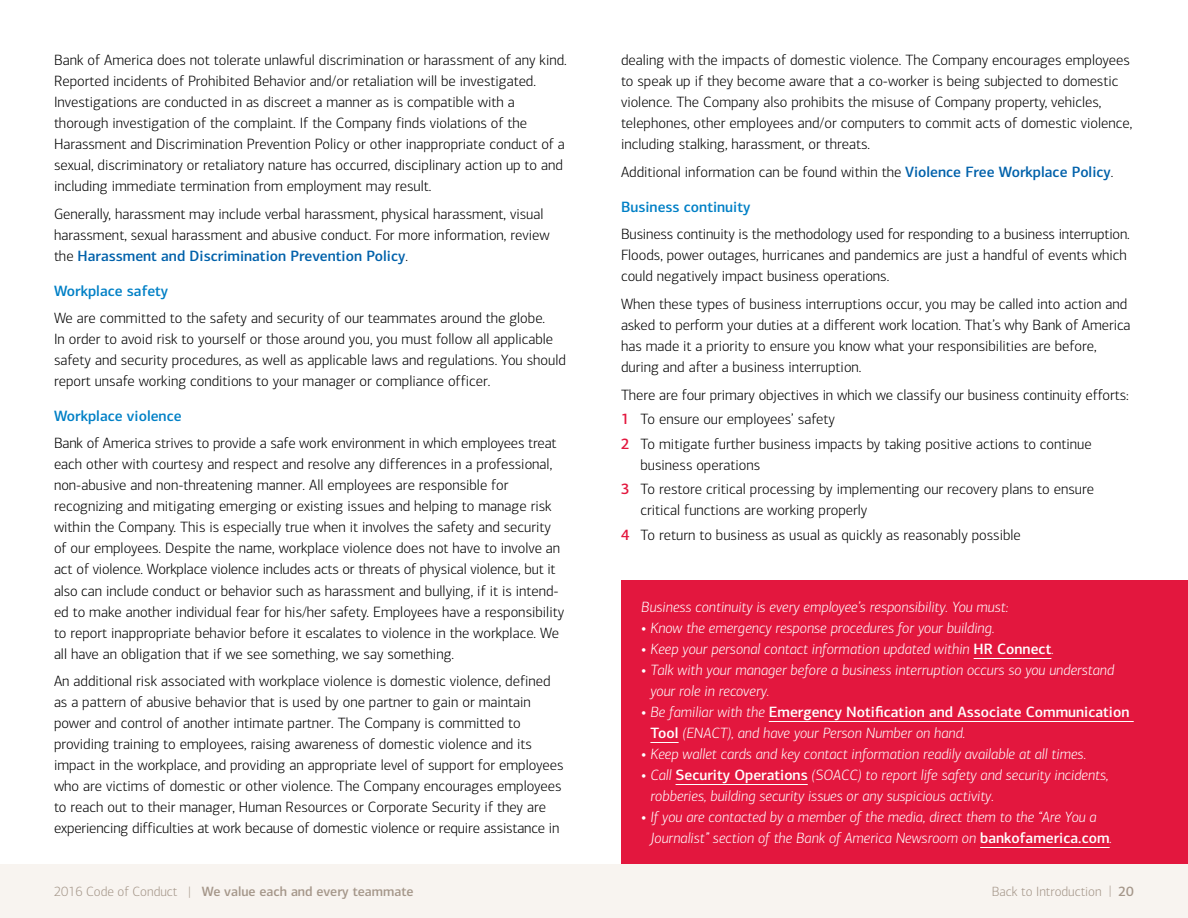
<style>
.page{position:relative;width:1188px;height:918px;background:#fff}
.page>*{position:absolute;margin:0;border:0;box-sizing:border-box;transform-origin:0 0}
.t1{font:300 15px/21px "Connections";color:#000}
.t2{font:italic 300 15px/21px "Connections";color:#fff}
.t3{font:500 15px "Connections";color:#0080c6}
.t4{font:500 13.5px "Connections";color:#a5978a}
.t5{font:300 13.5px "Connections";color:#a5978a}
.s1{font-weight:500;color:#0061aa}
.s2{font-weight:500;color:#e3173e}
.s3{font-weight:500;font-style:normal}
.s4{font-weight:300}
</style>
<div class="page">
<div style="left:0;top:864px;width:1188px;height:54px;background:#f8f4f0"></div>
<div style="left:621px;top:580px;width:567px;height:284px;background:#e3173e"></div>
<hr style="left:974px;top:658px;width:77px;height:1px;background:#fff">
<hr style="left:769px;top:721px;width:365px;height:1px;background:#fff">
<svg style="left:650px;top:742px;width:29px;height:1px"></svg>
<hr style="left:676px;top:784px;width:132px;height:1px;background:#fff">
<hr style="left:980px;top:847px;width:130px;height:1px;background:#fff">
<p class="t1" style="left:54px;top:50px;width:514px">Bank of America does not tolerate unlawful discrimination or harassment of any kind.<br>Reported incidents of Prohibited Behavior and/or retaliation will be investigated.<br>Investigations are conducted in as discreet a manner as is compatible with a thorough investigation of the complaint. If the Company finds violations of the Harassment and Discrimination Prevention Policy or other inappropriate conduct of a sexual, discriminatory or retaliatory nature has occurred, disciplinary action up to and including immediate termination from employment may result.</p>
<p class="t1" style="left:54px;top:204px;width:497px">Generally, harassment may include verbal harassment, physical harassment, visual harassment, sexual harassment and abusive conduct. For more information, review the <span class="s1">Harassment and Discrimination Prevention Policy</span>.</p>
<p class="t3" style="left:54px;top:281px;width:116px">Workplace safety</p>
<p class="t1" style="left:54px;top:308px;width:513px">We are committed to the safety and security of our teammates around the globe.<br>In order to avoid risk to yourself or those around you, you must follow all applicable safety and security procedures, as well as applicable laws and regulations. You should report unsafe working conditions to your manager or compliance officer.</p>
<p class="t3" style="left:54px;top:407px;width:129px">Workplace violence</p>
<p class="t1" style="left:54px;top:433px;width:512px">Bank of America strives to provide a safe work environment in which employees treat each other with courtesy and respect and resolve any differences in a professional, non-abusive and non-threatening manner. All employees are responsible for recognizing and mitigating emerging or existing issues and helping to manage risk within the Company. This is especially true when it involves the safety and security of our employees. Despite the name, workplace violence does not have to involve an act of violence. Workplace violence includes acts or threats of physical violence, but it also can include conduct or behavior such as harassment and bullying, if it is intend&shy;ed to make another individual fear for his/her safety. Employees have a responsibility to report inappropriate behavior before it escalates to violence in the workplace. We all have an obligation that if we see something, we say something.</p>
<p class="t1" style="left:54px;top:671px;width:511px">An additional risk associated with workplace violence is domestic violence, defined as a pattern of abusive behavior that is used by one partner to gain or maintain power and control of another intimate partner. The Company is committed to providing training to employees, raising awareness of domestic violence and its impact in the workplace, and providing an appropriate level of support for employees who are victims of domestic or other violence. The Company encourages employees to reach out to their manager, Human Resources or Corporate Security if they are experiencing difficulties at work because of domestic violence or require assistance in</p>
<p class="t1" style="left:621px;top:50px;width:513px">dealing with the impacts of domestic violence. The Company encourages employees to speak up if they become aware that a co-worker is being subjected to domestic violence. The Company also prohibits the misuse of Company property, vehicles, telephones, other employees and/or computers to commit acts of domestic violence, including stalking, harassment, or threats.</p>
<p class="t1" style="left:621px;top:162px;width:494px">Additional information can be found within the <span class="s1">Violence Free Workplace Policy</span>.</p>
<p class="t3" style="left:621px;top:197px;width:131px">Business continuity</p>
<p class="t1" style="left:621px;top:224px;width:510px">Business continuity is the methodology used for responding to a business interruption.<br>Floods, power outages, hurricanes and pandemics are just a handful of events which could negatively impact business operations.</p>
<p class="t1" style="left:621px;top:294px;width:511px">When these types of business interruptions occur, you may be called into action and asked to perform your duties at a different work location. That’s why Bank of America has made it a priority to ensure you know what your responsibilities are before, during and after a business interruption.</p>
<p class="t1" style="left:621px;top:383px;width:509px;line-height:24.5px">There are four primary objectives in which we classify our business continuity efforts:<br><span class="s2">1</span> To ensure our employees’ safety<br><span class="s2">2</span> To mitigate further business impacts by taking positive actions to continue</p>
<p class="t1" style="left:621px;top:453px;width:475px;line-height:24.5px;text-indent:20px">business operations<br><span class="s2">3</span> To restore critical processing by implementing our recovery plans to ensure</p>
<p class="t1" style="left:621px;top:498px;width:401px;line-height:24.5px;text-indent:20px">critical functions are working properly<br><span class="s2">4</span> To return to business as usual as quickly as reasonably possible</p>
<p class="t2" style="left:641px;top:597px;width:369px">Business continuity is every employee’s responsibility. You must:</p>
<p class="t2" style="left:641px;top:618px;width:355px"><span class="s3">•</span> Know the emergency response procedures for your building.</p>
<p class="t2" style="left:641px;top:639px;width:414px"><span class="s3">•</span> Keep your personal contact information updated within <span class="s3">HR Connect</span>.</p>
<p class="t2" style="left:650px;top:660px;width:465px;text-indent:-9px"><span class="s3">•</span> Talk with your manager before a business interruption occurs so you understand your role in recovery.</p>
<p class="t2" style="left:650px;top:702px;width:481px;text-indent:-9px"><span class="s3">•</span> Be familiar with the <span class="s3">Emergency Notification and Associate Communication<br>Tool</span> (ENACT), and have your Person Number on hand.</p>
<p class="t2" style="left:641px;top:744px;width:447px"><span class="s3">•</span> Keep wallet cards and key contact information readily available at all times.</p>
<p class="t2" style="left:650px;top:765px;width:460px;text-indent:-9px"><span class="s3">•</span> Call <span class="s3">Security Operations</span> (SOACC) to report life safety and security incidents, robberies, building security issues or any suspicious activity.</p>
<p class="t2" style="left:650px;top:807px;width:463px;text-indent:-9px"><span class="s3">•</span> If you are contacted by a member of the media, direct them to the “Are You a<br>Journalist” section of the Bank of America Newsroom on <span class="s3">bankofamerica.com</span>.</p>
<p class="t5" style="left:992px;top:884px;width:122px">Back to Introduction |</p>
<p class="t4" style="left:54px;top:883px;width:361px"><span class="s4">2016 Code of Conduct |</span> We value each and every teammate</p>
<p class="t4" style="left:1119px;top:883px;width:17px">20</p>
</div>
